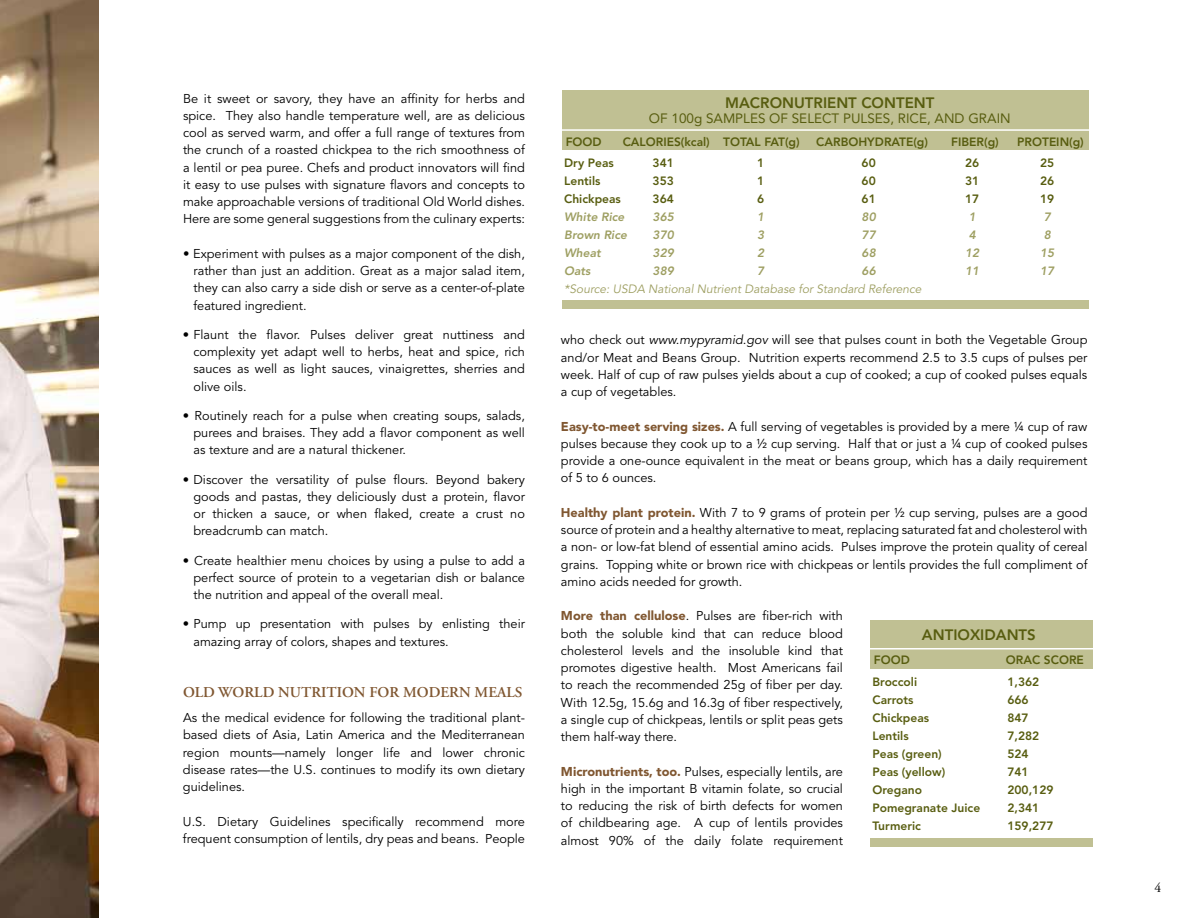
<style>
.page{position:relative;width:1188px;height:918px;background:#fff}
.page>*{position:absolute;margin:0;border:0;box-sizing:border-box;transform-origin:0 0}
.t1{font:800 15px "Avenir";color:#585d10}
.t2{font:600 15px "Adobe Garamond";color:#805731}
.t3{font:13.5px "Avenir";color:#585d10}
.t4{font:13.5px "Adobe Garamond";color:#000}
.t5{font:12.75px/17.2px "Avenir";color:#000;text-align:justify}
.t6{font:800 12px "Avenir";color:#585d10}
.t7{font:italic 800 12px "Avenir";color:#9e9f62}
.t8{font:italic 12px "Avenir";color:#9e9f62}
.s1{font-style:italic}
.s2{font-weight:900;color:#805731}
</style>
<div class="page">
<div style="left:562px;top:90px;width:527px;height:60px;background:#c0c093"></div>
<div style="left:562px;top:300px;width:527px;height:9px;background:#c0c093"></div>
<img style="left:0;top:0;width:99px;height:918px">
<hr style="left:558px;top:129px;width:534px;height:2px;background:#fff">
<div style="left:871px;top:620px;width:222px;height:49px;background:#c0c093"></div>
<div style="left:871px;top:838px;width:222px;height:9px;background:#c0c093"></div>
<hr style="left:866px;top:648px;width:233px;height:2px;background:#fff">
<p class="t5" style="left:183px;top:90px;width:344px">Be it sweet or savory, they have an affinity for herbs and spice. They also handle temperature well, are as delicious cool as served warm, and offer a full range of textures from the crunch of a roasted chickpea to the rich smoothness of a lentil or pea puree. Chefs and product innovators will find it easy to use pulses with signature flavors and concepts to make approachable versions of traditional Old World dishes.<br>Here are some general suggestions from the culinary experts:</p>
<p class="t5" style="left:193px;top:245px;width:333px;text-indent:-10px">• Experiment with pulses as a major component of the dish, rather than just an addition. Great as a major salad item, they can also carry a side dish or serve as a center-of-plate featured ingredient.</p>
<p class="t5" style="left:193px;top:326px;width:333px;text-indent:-11px">• Flaunt the flavor. Pulses deliver great nuttiness and complexity yet adapt well to herbs, heat and spice, rich sauces as well as light sauces, vinaigrettes, sherries and olive oils.</p>
<p class="t5" style="left:193px;top:407px;width:333px;text-indent:-11px">• Routinely reach for a pulse when creating soups, salads, purees and braises. They add a flavor component as well as texture and are a natural thickener.</p>
<p class="t5" style="left:193px;top:471px;width:333px;text-indent:-11px">• Discover the versatility of pulse flours. Beyond bakery goods and pastas, they deliciously dust a protein, flavor or thicken a sauce, or when flaked, create a crust no breadcrumb can match.</p>
<p class="t5" style="left:193px;top:552px;width:333px;text-indent:-11px">• Create healthier menu choices by using a pulse to add a perfect source of protein to a vegetarian dish or balance the nutrition and appeal of the overall meal.</p>
<p class="t5" style="left:193px;top:616px;width:333px;text-indent:-11px">• Pump up presentation with pulses by enlisting their amazing array of colors, shapes and textures.</p>
<p class="t2" style="left:183px;top:684px;width:341px">OLD WORLD NUTRITION FOR MODERN MEALS</p>
<p class="t5" style="left:183px;top:710px;width:344px">As the medical evidence for following the traditional plant&shy;based diets of Asia, Latin America and the M editerranean region mounts—namely longer life and lower chronic disease rates—the U.S. continues to modify its own dietary guidelines.</p>
<p class="t5" style="left:183px;top:813px;width:344px">U.S. Dietary Guidelines specifically recommend more frequent consumption of lentils, dry peas and beans. People</p>
<p class="t1" style="left:725px;top:94px;width:25px">MACRONUTRIENT</p>
<p class="t1" style="left:861px;top:94px;width:12px">CONTENT</p>
<p class="t3" style="left:649px;top:111px;width:363px">OF 100g SAMPLES OF SELECT PULSES, RICE, AND GRAIN</p>
<p class="t6" style="left:566px;top:134px;width:10px">FOODCALORIES</p>
<p class="t6" style="left:681px;top:134px;width:39px">(kcal) TOTAL</p>
<p class="t6" style="left:764px;top:134px;width:46px">FAT(g) CARBOH</p>
<p class="t6" style="left:867px;top:134px;width:16px">YDRATE</p>
<p class="t6" style="left:913px;top:134px;width:25px">(g) FIBER</p>
<p class="t6" style="left:984px;top:134px;width:25px">(g) PROTEIN</p>
<p class="t6" style="left:1069px;top:134px;width:16px">(g)</p>
<p class="t6" style="left:564px;top:156px;width:51px">Dry Peas</p>
<p class="t6" style="left:653px;top:156px;width:23px">341</p>
<p class="t6" style="left:757px;top:156px;width:9px">1</p>
<p class="t6" style="left:862px;top:156px;width:16px">60</p>
<p class="t6" style="left:965px;top:156px;width:16px">26</p>
<p class="t6" style="left:1040px;top:156px;width:16px">25</p>
<p class="t6" style="left:564px;top:174px;width:38px">Lentils</p>
<p class="t6" style="left:653px;top:174px;width:23px">353</p>
<p class="t6" style="left:757px;top:174px;width:9px">1</p>
<p class="t6" style="left:862px;top:174px;width:16px">60</p>
<p class="t6" style="left:965px;top:174px;width:16px">31</p>
<p class="t6" style="left:1040px;top:174px;width:16px">26</p>
<p class="t6" style="left:564px;top:192px;width:58px">Chickpeas</p>
<p class="t6" style="left:653px;top:192px;width:23px">364</p>
<p class="t6" style="left:757px;top:192px;width:9px">6</p>
<p class="t6" style="left:862px;top:192px;width:16px">61</p>
<p class="t6" style="left:965px;top:192px;width:16px">17</p>
<p class="t6" style="left:1040px;top:192px;width:16px">19</p>
<p class="t7" style="left:564px;top:210px;width:62px">White Rice</p>
<p class="t7" style="left:653px;top:210px;width:23px">365</p>
<p class="t7" style="left:757px;top:210px;width:9px">1</p>
<p class="t7" style="left:862px;top:210px;width:16px">80</p>
<p class="t7" style="left:969px;top:210px;width:9px">1</p>
<p class="t7" style="left:1044px;top:210px;width:9px">7</p>
<p class="t7" style="left:564px;top:228px;width:64px">Brown Rice</p>
<p class="t7" style="left:653px;top:228px;width:23px">370</p>
<p class="t7" style="left:757px;top:228px;width:9px">3</p>
<p class="t7" style="left:862px;top:228px;width:16px">77</p>
<p class="t7" style="left:969px;top:228px;width:9px">4</p>
<p class="t7" style="left:1044px;top:228px;width:9px">8</p>
<p class="t7" style="left:564px;top:246px;width:38px">Wheat</p>
<p class="t7" style="left:653px;top:246px;width:23px">329</p>
<p class="t7" style="left:757px;top:246px;width:9px">2</p>
<p class="t7" style="left:862px;top:246px;width:16px">68</p>
<p class="t7" style="left:965px;top:246px;width:16px">12</p>
<p class="t7" style="left:1040px;top:246px;width:16px">15</p>
<p class="t7" style="left:564px;top:264px;width:28px">Oats</p>
<p class="t7" style="left:653px;top:264px;width:23px">389</p>
<p class="t7" style="left:757px;top:264px;width:9px">7</p>
<p class="t7" style="left:862px;top:264px;width:16px">66</p>
<p class="t7" style="left:965px;top:264px;width:16px">11</p>
<p class="t7" style="left:1040px;top:264px;width:16px">17</p>
<p class="t8" style="left:564px;top:282px;width:359px">*Source: USDA National Nutrient Database for Standard Reference</p>
<p class="t5" style="left:561px;top:332px;width:528px">who check out <span class="s1">www.mypyramid.gov</span> will see that pulses count in both the Vegetable Group and/or Meat and Beans Group. Nutrition experts recommend 2.5 to 3.5 cups of pulses per week. Half of cup of raw pulses yields about a cup of cooked; a cup of cooked pulses equals a cup of vegetables.</p>
<p class="t5" style="left:561px;top:418px;width:528px"><span class="s2">Easy-to-meet serving sizes.</span> A full serving of vegetables is provided by a mere ¼ cup of raw pulses because they cook up to a ½ cup serving. Half that or just a ¼ cup of cooked pulses provide a one-ounce equivalent in the meat or beans group, which has a daily requirement of 5 to 6 ounces.</p>
<p class="t5" style="left:561px;top:504px;width:528px"><span class="s2">Healthy plant protein.</span> With 7 to 9 grams of protein per ½ cup serving, pulses are a good source of protein and a healthy alternative to meat, replacing saturated fat and cholesterol with a non- or low-fat blend of essential amino acids. Pulses improve the protein quality of cereal grains. Topping white or brown rice with chickpeas or lentils provides the full compliment of amino acids needed for growth.</p>
<p class="t5" style="left:561px;top:608px;width:284px"><span class="s2">More than cellulose</span>. Pulses are fiber-rich with both the soluble kind that can reduce blood cholesterol levels and the insoluble kind that promotes digestive health. M ost Americans fail to reach the recommended 25g of fiber per day.<br>With 12.5g, 15.6g and 16.3g of fiber respectively, a single cup of chickpeas, lentils or split peas gets them half-way there.</p>
<p class="t5" style="left:561px;top:763px;width:284px"><span class="s2">Micronutrients, too.</span> Pulses, especially lentils, are high in the important B vitamin folate, so crucial to reducing the risk of birth defects for women of childbearing age. A cup of lentils provides almost 90% of the daily folate requirement</p>
<p class="t1" style="left:922px;top:626px;width:11px">ANTIO</p>
<p class="t1" style="left:970px;top:626px;width:21px">XIDANTS</p>
<p class="t6" style="left:874px;top:653px;width:5px">FOODORAC</p>
<p class="t6" style="left:1044px;top:653px;width:9px">SCORE</p>
<p class="t6" style="left:872px;top:675px;width:46px">Broccoli</p>
<p class="t6" style="left:1007px;top:675px;width:33px">1,362</p>
<p class="t6" style="left:872px;top:693px;width:43px">Carrots</p>
<p class="t6" style="left:1007px;top:693px;width:23px">666</p>
<p class="t6" style="left:872px;top:711px;width:58px">Chickpeas</p>
<p class="t6" style="left:1007px;top:711px;width:23px">847</p>
<p class="t6" style="left:872px;top:729px;width:38px">Lentils</p>
<p class="t6" style="left:1007px;top:729px;width:33px">7,282</p>
<p class="t6" style="left:872px;top:747px;width:71px">Peas (green)</p>
<p class="t6" style="left:1007px;top:747px;width:23px">524</p>
<p class="t6" style="left:872px;top:765px;width:74px">Peas (yellow)</p>
<p class="t6" style="left:1007px;top:765px;width:23px">741</p>
<p class="t6" style="left:872px;top:783px;width:51px">Oregano</p>
<p class="t6" style="left:1007px;top:783px;width:48px">200,129</p>
<p class="t6" style="left:872px;top:801px;width:109px">Pomegranate Juice</p>
<p class="t6" style="left:1007px;top:801px;width:33px">2,341</p>
<p class="t6" style="left:872px;top:819px;width:50px">Turmeric</p>
<p class="t6" style="left:1007px;top:819px;width:48px">159,277</p>
<p class="t4" style="left:1155px;top:881px;width:8px">4</p>
</div>
